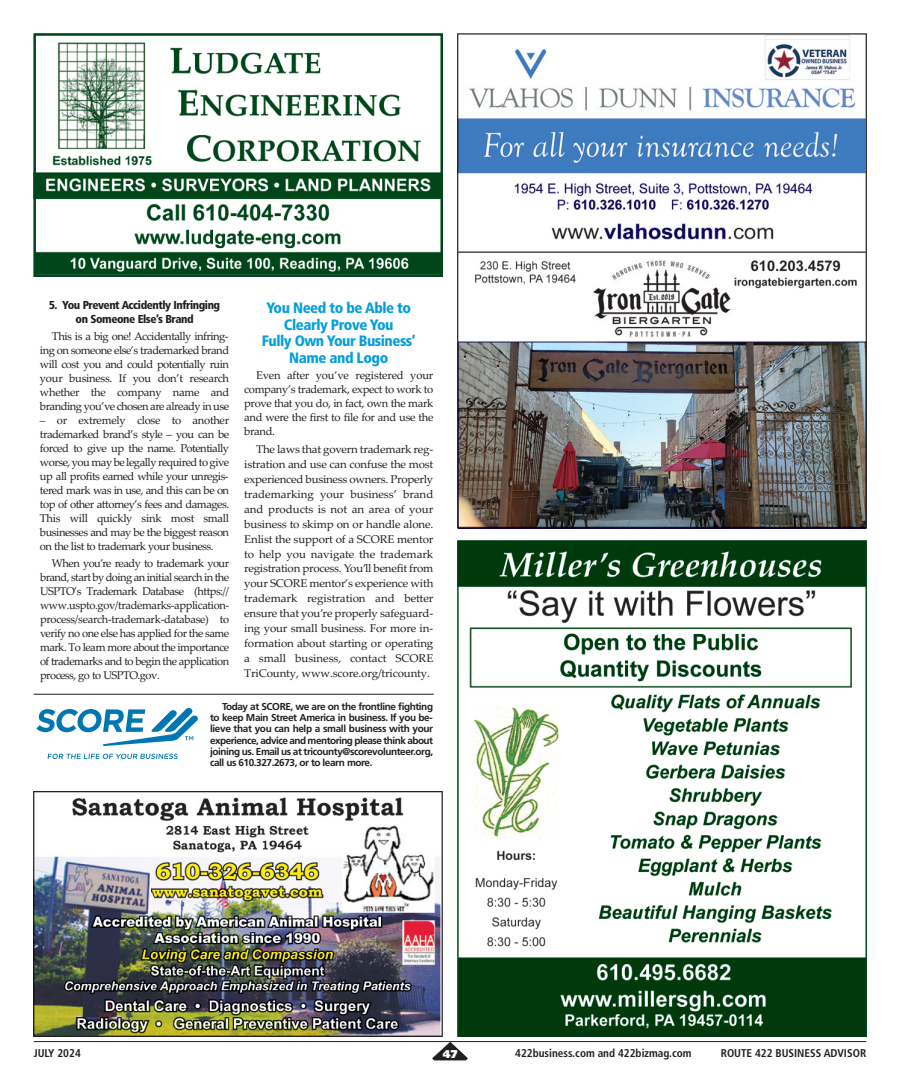
<style>
.page{position:relative;width:900px;height:1092px;background:#fff}
.page>*{position:absolute;margin:0;border:0;box-sizing:border-box;transform-origin:0 0}
.t1{font:900 condensed 15px/16.9px "Frutiger";letter-spacing:-.03em;color:#069edb;text-align:center}
.t2{font:900 condensed 11.5px/14px "Frutiger";letter-spacing:-.04em;color:#231f20;text-align:center}
.t3{font:11.25px/14px "Palatino Linotype";letter-spacing:-.045em;color:#231f20;text-align:justify}
.t4{font:700 condensed 11.25px "Frutiger";color:#231f20}
.t5{font:900 11.25px "Frutiger";color:#fff}
.t6{font:700 10px/11.2px "Frutiger";letter-spacing:-.04em;color:#231f20;text-align:justify}
</style>
<div class="page">
<hr style="left:34px;top:1041px;width:832px;height:1px;background:#231f20">
<svg style="left:432px;top:1041px;width:36px;height:19px"></svg>
<svg style="left:48px;top:753px;width:130px;height:5px"></svg>
<svg style="left:36px;top:708px;width:162px;height:38px"></svg>
<hr style="left:34px;top:694px;width:400px;height:1px;background:#231f20">
<img style="left:458px;top:34px;width:408px;height:495px">
<img style="left:34px;top:791px;width:408px;height:245px">
<img style="left:34px;top:34px;width:408px;height:242px">
<img style="left:457px;top:541px;width:409px;height:495px">
<p class="t2" style="left:49px;top:299px;width:173px">5. You Prevent Accidently Infringing on Someone Else’s Brand</p>
<p class="t3" style="left:40px;top:329px;width:191px;text-indent:12px">This is a big one! Accidentally infring&shy;ing on someone else’s trademarked brand will cost you and could potentially ruin your business. If you don’t research whether the company name and branding you’ve chosen are already in use</p>
<p class="t3" style="left:40px;top:413px;width:191px">– or extremely close to another trademarked brand’s style – you can be forced to give up the name. Potentially worse, you may be legally required to give up all profits earned while your unregis&shy;tered mark was in use, and this can be on top of other attorney’s fees and damages.<br>This will quickly sink most small businesses and may be the biggest reason on the list to trademark your business.</p>
<p class="t3" style="left:40px;top:556px;width:191px;text-indent:12px">When you’re ready to trademark your brand, start by doing an initial search in the USPTO’s Trademark Database (https:// www.uspto.gov/trademarks-application&shy;process/search-trademark-database) to verify no one else has applied for the same mark. To learn more about the importance of trademarks and to begin the application process, go to USPTO.gov.</p>
<h1 class="t1" style="left:262px;top:300px;width:155px">You Need to be Able to<br>Clearly Prove You<br>Fully Own Your Business’<br>Name and Logo</h1>
<p class="t3" style="left:244px;top:368px;width:191px;text-indent:12px">Even after you’ve registered your company’s trademark, expect to work to prove that you do, in fact, own the mark and were the first to file for and use the brand.</p>
<p class="t3" style="left:244px;top:442px;width:191px;line-height:14.9px;text-indent:12px">The laws that govern trademark reg&shy;istration and use can confuse the most experienced business owners. Properly trademarking your business’ brand and products is not an area of your business to skimp on or handle alone.<br>Enlist the support of a SCORE mentor to help you navigate the trademark registration process. You’ll benefit from your SCORE mentor’s experience with trademark registration and better ensure that you’re properly safeguard&shy;ing your small business. For more in&shy;formation about starting or operating a small business, contact SCORE TriCounty, www.score.org/tricounty.</p>
<p class="t6" style="left:210px;top:701px;width:225px;text-indent:12px">Today at SCORE, we are on the frontline fighting to keep Main Street America in business. If you be&shy;lieve that you can help a small business with your experience, advice and mentoring please think about joining us. Email us at tricounty@scorevolunteer.org, call us 610.327.2673, or to learn more.</p>
<p class="t4" style="left:34px;top:1048px;width:49px">JULY 2024</p>
<p class="t5" style="left:443px;top:1049px;width:16px">47</p>
<p class="t4" style="left:515px;top:1048px;width:178px">422business.com and 422bizmag.com</p>
<p class="t4" style="left:721px;top:1048px;width:147px">ROUTE 422 BUSINESS ADVISOR</p>
</div>
